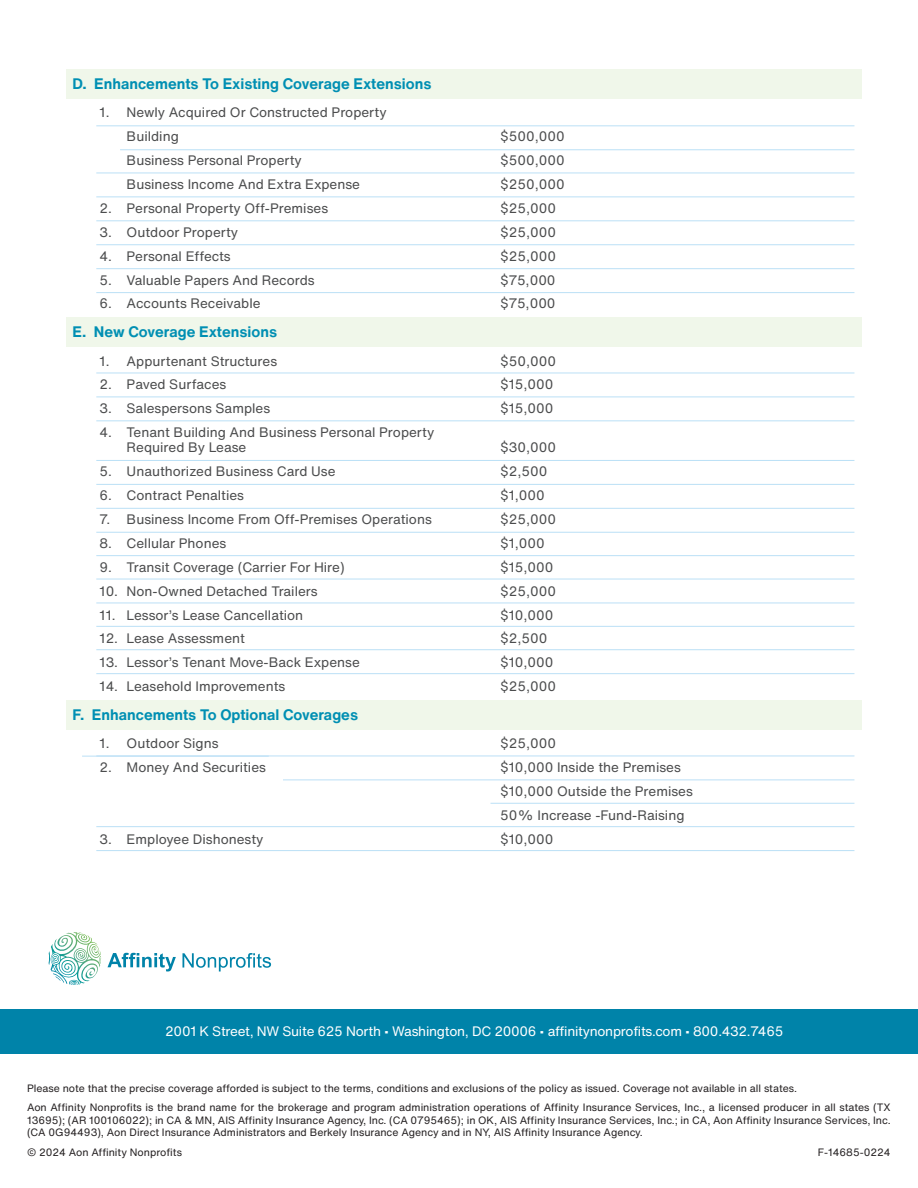
<style>
.page{position:relative;width:918px;height:1188px;background:#fff}
.page>*{position:absolute;margin:0;border:0;box-sizing:border-box;transform-origin:0 0}
.t1{font:700 15px "Helvetica Now Text";color:#008fb3}
.t2{font:13.5px/23.9px "Helvetica Now Text";color:#4b4c4d}
.t3{font:13.5px "Helvetica Now Text";letter-spacing:-.02em;color:#fff}
.t4{font:10.5px/19.4px "Helvetica Now Text";color:#231f20}
</style>
<div class="page">
<svg style="left:50px;top:932px;width:51px;height:53px"></svg>
<svg style="left:108px;top:953px;width:68px;height:19px"></svg>
<svg style="left:182px;top:953px;width:89px;height:19px"></svg>
<div style="left:0;top:1009px;width:918px;height:44px;background:#0083a9"></div>
<hr style="left:82px;top:756px;width:187px;height:1px;background:#bbe0f6">
<div style="left:66px;top:69px;width:795px;height:30px;background:#f0f7ea"></div>
<div style="left:66px;top:317px;width:795px;height:30px;background:#f0f7ea"></div>
<div style="left:66px;top:700px;width:795px;height:30px;background:#f0f7ea"></div>
<hr style="left:96px;top:125px;width:758px;height:1px;background:#bbe0f6">
<hr style="left:96px;top:173px;width:758px;height:1px;background:#bbe0f6">
<hr style="left:96px;top:397px;width:758px;height:1px;background:#bbe0f6">
<hr style="left:96px;top:197px;width:758px;height:1px;background:#bbe0f6">
<hr style="left:96px;top:420px;width:758px;height:1px;background:#bbe0f6">
<hr style="left:96px;top:220px;width:758px;height:1px;background:#bbe0f6">
<hr style="left:96px;top:460px;width:758px;height:1px;background:#bbe0f6">
<hr style="left:96px;top:649px;width:758px;height:1px;background:#bbe0f6">
<hr style="left:96px;top:244px;width:758px;height:1px;background:#bbe0f6">
<hr style="left:96px;top:484px;width:758px;height:1px;background:#bbe0f6">
<hr style="left:96px;top:673px;width:758px;height:1px;background:#bbe0f6">
<hr style="left:96px;top:268px;width:758px;height:1px;background:#bbe0f6">
<hr style="left:96px;top:508px;width:758px;height:1px;background:#bbe0f6">
<hr style="left:96px;top:756px;width:758px;height:1px;background:#bbe0f6">
<hr style="left:96px;top:579px;width:758px;height:1px;background:#bbe0f6">
<hr style="left:96px;top:826px;width:758px;height:1px;background:#bbe0f6">
<hr style="left:96px;top:292px;width:758px;height:1px;background:#bbe0f6">
<hr style="left:120px;top:149px;width:734px;height:1px;background:#bbe0f6">
<hr style="left:96px;top:532px;width:758px;height:1px;background:#bbe0f6">
<hr style="left:96px;top:603px;width:758px;height:1px;background:#bbe0f6">
<hr style="left:96px;top:850px;width:758px;height:1px;background:#bbe0f6">
<hr style="left:96px;top:373px;width:758px;height:1px;background:#bbe0f6">
<hr style="left:96px;top:555px;width:758px;height:1px;background:#bbe0f6">
<hr style="left:491px;top:803px;width:363px;height:1px;background:#bbe0f6">
<hr style="left:96px;top:626px;width:758px;height:1px;background:#bbe0f6">
<hr style="left:283px;top:780px;width:571px;height:1px;background:#bbe0f6">
<p class="t1" style="left:73px;top:73px;width:360px">D. Enhancements To Existing Coverage Extensions</p>
<p class="t2" style="left:127px;top:101px;width:262px;text-indent:-27px">1. Newly Acquired Or Constructed Property<br>Building</p>
<p class="t2" style="left:500px;top:124px;width:66px">$500,000</p>
<p class="t2" style="left:127px;top:148px;width:177px">Business Personal Property</p>
<p class="t2" style="left:500px;top:148px;width:66px">$500,000</p>
<p class="t2" style="left:127px;top:172px;width:235px">Business Income And Extra Expense</p>
<p class="t2" style="left:500px;top:172px;width:66px">$250,000</p>
<p class="t2" style="left:100px;top:196px;width:230px">2. Personal Property Off-Premises</p>
<p class="t2" style="left:500px;top:196px;width:57px">$25,000</p>
<p class="t2" style="left:100px;top:220px;width:140px">3. Outdoor Property</p>
<p class="t2" style="left:500px;top:220px;width:57px">$25,000</p>
<p class="t2" style="left:100px;top:244px;width:133px">4. Personal Effects</p>
<p class="t2" style="left:500px;top:244px;width:57px">$25,000</p>
<p class="t2" style="left:100px;top:268px;width:217px">5. Valuable Papers And Records</p>
<p class="t2" style="left:500px;top:268px;width:57px">$75,000</p>
<p class="t2" style="left:100px;top:292px;width:162px">6. Accounts Receivable</p>
<p class="t2" style="left:500px;top:292px;width:57px">$75,000</p>
<p class="t1" style="left:73px;top:322px;width:206px">E. New Coverage Extensions</p>
<p class="t2" style="left:100px;top:349px;width:179px">1. Appurtenant Structures</p>
<p class="t2" style="left:500px;top:349px;width:57px">$50,000</p>
<p class="t2" style="left:100px;top:373px;width:128px">2. Paved Surfaces</p>
<p class="t2" style="left:500px;top:373px;width:55px">$15,000</p>
<p class="t2" style="left:100px;top:397px;width:172px">3. Salespersons Samples</p>
<p class="t2" style="left:500px;top:397px;width:55px">$15,000</p>
<p class="t2" style="left:127px;top:425px;width:309px;line-height:15px;text-indent:-27px">4. Tenant Building And Business Personal Property<br>Required By Lease</p>
<p class="t2" style="left:500px;top:436px;width:57px">$30,000</p>
<p class="t2" style="left:100px;top:459px;width:237px">5. Unauthorized Business Card Use</p>
<p class="t2" style="left:500px;top:459px;width:49px">$2,500</p>
<p class="t2" style="left:100px;top:483px;width:146px">6. Contract Penalties</p>
<p class="t2" style="left:500px;top:483px;width:46px">$1,000</p>
<p class="t2" style="left:100px;top:507px;width:334px">7. Business Income From Off-Premises Operations</p>
<p class="t2" style="left:500px;top:507px;width:57px">$25,000</p>
<p class="t2" style="left:100px;top:531px;width:128px">8. Cellular Phones</p>
<p class="t2" style="left:500px;top:531px;width:46px">$1,000</p>
<p class="t2" style="left:100px;top:555px;width:247px">9. Transit Coverage (Carrier For Hire)</p>
<p class="t2" style="left:500px;top:555px;width:55px">$15,000</p>
<p class="t2" style="left:100px;top:579px;width:220px">10. Non-Owned Detached Trailers</p>
<p class="t2" style="left:500px;top:579px;width:57px">$25,000</p>
<p class="t2" style="left:100px;top:603px;width:205px">11. Lessor’s Lease Cancellation</p>
<p class="t2" style="left:500px;top:603px;width:55px">$10,000</p>
<p class="t2" style="left:100px;top:627px;width:147px">12. Lease Assessment</p>
<p class="t2" style="left:500px;top:627px;width:49px">$2,500</p>
<p class="t2" style="left:100px;top:651px;width:262px">13. Lessor’s Tenant Move-Back Expense</p>
<p class="t2" style="left:500px;top:651px;width:55px">$10,000</p>
<p class="t2" style="left:100px;top:675px;width:187px">14. Leasehold Improvements</p>
<p class="t2" style="left:500px;top:675px;width:57px">$25,000</p>
<p class="t1" style="left:73px;top:704px;width:287px">F. Enhancements To Optional Coverages</p>
<p class="t2" style="left:100px;top:732px;width:120px">1. Outdoor Signs</p>
<p class="t2" style="left:500px;top:732px;width:57px">$25,000</p>
<p class="t2" style="left:100px;top:756px;width:168px">2. Money And Securities</p>
<p class="t2" style="left:500px;top:756px;width:194px">$10,000 Inside the Premises $10,000 Outside the Premises<br>50% Increase -Fund-Raising</p>
<p class="t2" style="left:100px;top:827px;width:165px">3. Employee Dishonesty</p>
<p class="t2" style="left:500px;top:827px;width:55px">$10,000</p>
<p class="t3" style="left:165px;top:1023px;width:620px">2001 K Street, NW Suite 625 North • Washington, DC 20006 • affinitynonprofits.com • 800.432.7465</p>
<p class="t4" style="left:27px;top:1078px;width:865px">Please note that the precise coverage afforded is subject to the terms, conditions and exclusions of the policy as issued. Coverage not available in all states.<br>Aon Affinity Nonprofits is the brand name for the brokerage and program administration operations of Affinity Insurance Services, Inc., a licensed producer in all states (TX</p>
<p class="t4" style="left:27px;top:1114px;width:865px;line-height:12.6px">13695); (AR 100106022); in CA &amp; MN, AIS Affinity Insurance Agency, Inc. (CA 0795465); in OK, AIS Affinity Insurance Services, Inc.; in CA, Aon Affinity Insurance Services, Inc. (CA 0G94493), Aon Direct Insurance Administrators and Berkely Insurance Agency and in NY, AIS Affinity Insurance Agency.</p>
<p class="t4" style="left:27px;top:1142px;width:157px">© 2024 Aon Affinity Nonprofits</p>
<p class="t4" style="left:818px;top:1142px;width:74px">F-14685-0224</p>
</div>
